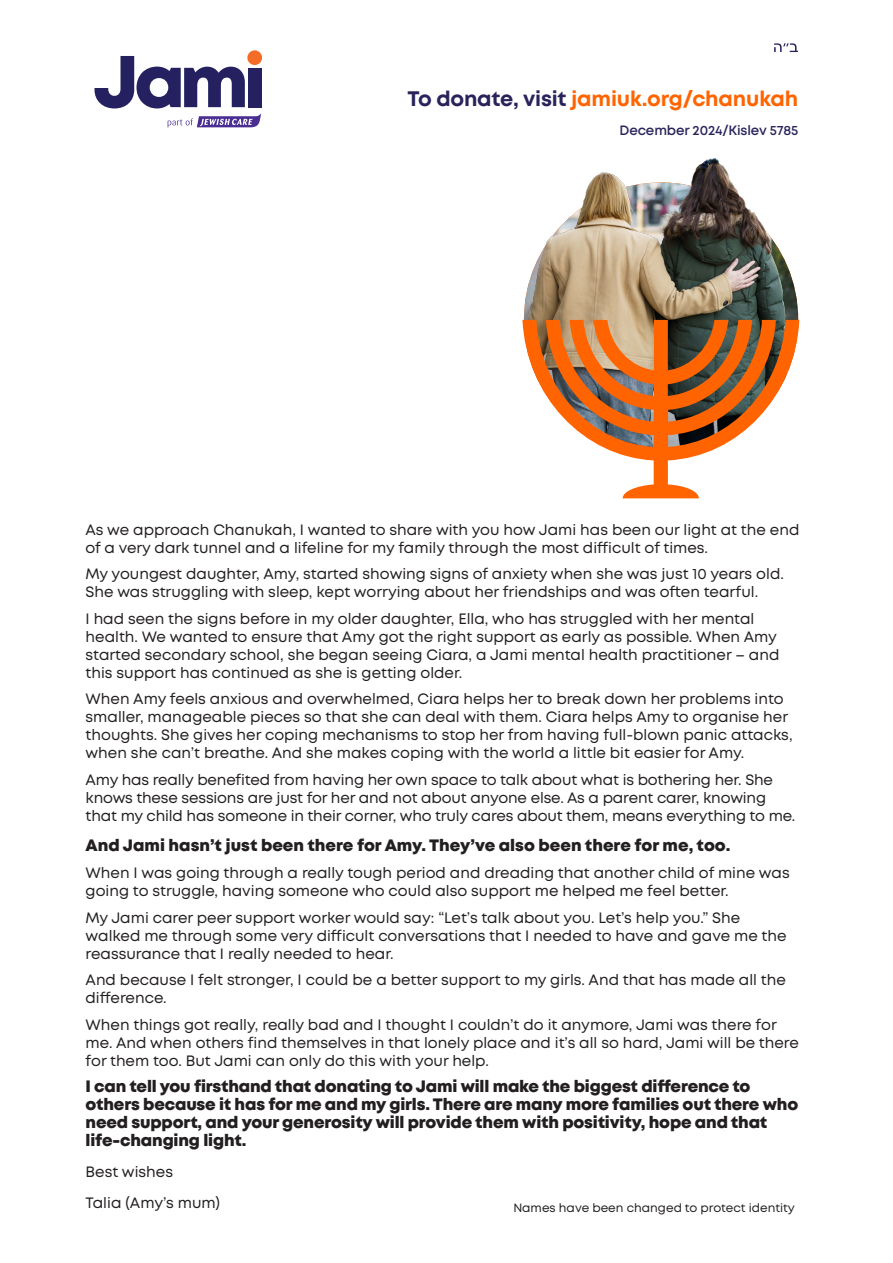
<style>
.page{position:relative;width:893px;height:1263px;background:#fff}
.page>*{position:absolute;margin:0;border:0;box-sizing:border-box;transform-origin:0 0}
.t1{font:700 21px "Mont";letter-spacing:-.01em;color:#ff6400}
.t2{font:800 16.5px/18px "Mont";letter-spacing:-.01em;color:#231f20}
.t3{font:15px/18px "Mont";color:#231f20}
.t4{font:600 13.5px "Mont";letter-spacing:-.01em;color:#29235c}
.t5{font:12px "Mont";color:#231f20}
.s1{color:#29235c}
</style>
<div class="page">
<img style="left:524px;top:158px;width:266px;height:162px">
<svg style="left:94px;top:56px;width:167px;height:71px"></svg>
<div style="left:248px;top:68px;width:13px;height:39px;background:#252161"></div>
<div style="left:247px;top:50px;width:15px;height:15px;background:#f36c28;border-radius:50%"></div>
<svg style="left:522px;top:320px;width:277px;height:178px"></svg>
<svg style="left:774px;top:43px;width:24px;height:9px"></svg>
<p class="t1" style="left:408px;top:85px;width:392px"><span class="s1">To donate, visit</span> jamiuk.org/chanukah</p>
<p class="t4" style="left:619px;top:122px;width:180px">December 2024/Kislev 5785</p>
<p class="t3" style="left:86px;top:520px;width:715px">As we approach Chanukah, I wanted to share with you how Jami has been our light at the end of a very dark tunnel and a lifeline for my family through the most difficult of times.</p>
<p class="t3" style="left:86px;top:565px;width:700px">My youngest daughter, Amy, started showing signs of anxiety when she was just 10 years old.<br>She was struggling with sleep, kept worrying about her friendships and was often tearful.</p>
<p class="t3" style="left:86px;top:609px;width:695px">I had seen the signs before in my older daughter, Ella, who has struggled with her mental health. We wanted to ensure that Amy got the right support as early as possible. When Amy started secondary school, she began seeing Ciara, a Jami mental health practitioner – and this support has continued as she is getting older.</p>
<p class="t3" style="left:86px;top:690px;width:708px">When Amy feels anxious and overwhelmed, Ciara helps her to break down her problems into smaller, manageable pieces so that she can deal with them. Ciara helps Amy to organise her thoughts. She gives her coping mechanisms to stop her from having full-blown panic attacks, when she can’t breathe. And she makes coping with the world a little bit easier for Amy.</p>
<p class="t3" style="left:86px;top:770px;width:711px">Amy has really benefited from having her own space to talk about what is bothering her. She knows these sessions are just for her and not about anyone else. As a parent carer, knowing that my child has someone in their corner, who truly cares about them, means everything to me.</p>
<p class="t2" style="left:86px;top:837px;width:646px">And Jami hasn’t just been there for Amy. They’ve also been there for me, too.</p>
<p class="t3" style="left:86px;top:864px;width:706px">When I was going through a really tough period and dreading that another child of mine was going to struggle, having someone who could also support me helped me feel better.</p>
<p class="t3" style="left:86px;top:908px;width:702px">My Jami carer peer support worker would say: “Let’s talk about you. Let’s help you.” She walked me through some very difficult conversations that I needed to have and gave me the reassurance that I really needed to hear.</p>
<p class="t3" style="left:86px;top:971px;width:702px">And because I felt stronger, I could be a better support to my girls. And that has made all the difference.</p>
<p class="t3" style="left:86px;top:1015px;width:715px">When things got really, really bad and I thought I couldn’t do it anymore, Jami was there for me. And when others find themselves in that lonely place and it’s all so hard, Jami will be there for them too. But Jami can only do this with your help.</p>
<p class="t2" style="left:86px;top:1077px;width:714px">I can tell you firsthand that donating to Jami will make the biggest difference to others because it has for me and my girls. There are many more families out there who need support, and your generosity will provide them with positivity, hope and that life-changing light.</p>
<p class="t3" style="left:86px;top:1162px;width:89px">Best wishes</p>
<p class="t3" style="left:86px;top:1193px;width:136px">Talia (Amy’s mum)</p>
<p class="t5" style="left:513px;top:1200px;width:283px">Names have been changed to protect identity</p>
</div>
